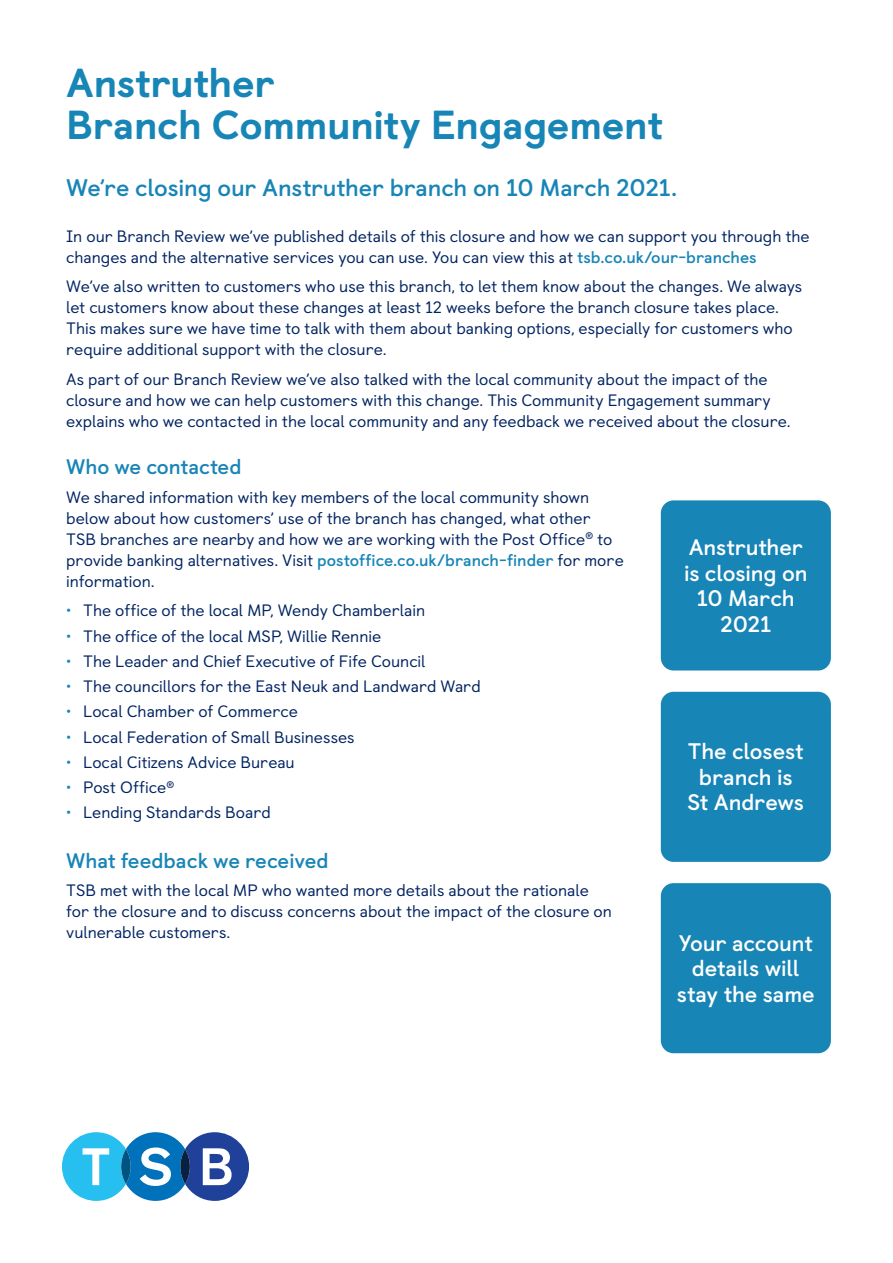
<style>
.page{position:relative;width:893px;height:1263px;background:#fff}
.page>*{position:absolute;margin:0;border:0;box-sizing:border-box;transform-origin:0 0}
.Page_Headline{font:800 40.5px/42px "TSB Castledown";letter-spacing:-.01em;color:#1885b7}
.X-Head{font:700 24px "TSB Castledown";letter-spacing:-.005em;color:#1885b7}
.PullOut_Header_15_17{font:700 22.5px/25.5px "TSB Castledown";letter-spacing:-.005em;color:#fff;text-align:center}
.Sub_Head_Bold_14_14{font:700 21px "TSB Castledown";color:#1885b7}
.Body_Copy_11_14{font:16.5px/21px "TSB Castledown";color:#002361}
.s1{font-weight:700;color:#1885b7}
.s2{color:#1885b7}
</style>
<div class="page">
<div style="left:661px;top:500px;width:170px;height:170px;background:#1885b7;border-radius:13px"></div>
<div style="left:661px;top:692px;width:170px;height:170px;background:#1885b7;border-radius:13px"></div>
<div style="left:661px;top:883px;width:170px;height:170px;background:#1885b7;border-radius:13px"></div>
<svg style="left:62px;top:1132px;width:187px;height:69px"></svg>
<p class="Page_Headline" style="left:66px;top:63px;width:598px">Anstruther<br>Branch Community Engagement</p>
<p class="X-Head" style="left:66px;top:173px;width:613px">We’re closing our Anstruther branch on 10 March 2021.</p>
<p class="Body_Copy_11_14" style="left:66px;top:226px;width:745px">In our Branch Review we’ve published details of this closure and how we can support you through the changes and the alternative services you can use. You can view this at <span class="s1">tsb.co.uk/our-branches</span></p>
<p class="Body_Copy_11_14" style="left:66px;top:276px;width:737px">We’ve also written to customers who use this branch, to let them know about the changes. We always let customers know about these changes at least 12 weeks before the branch closure takes place.<br>This makes sure we have time to talk with them about banking options, especially for customers who require additional support with the closure.</p>
<p class="Body_Copy_11_14" style="left:66px;top:369px;width:726px">As part of our Branch Review we’ve also talked with the local community about the impact of the closure and how we can help customers with this change. This Community Engagement summary explains who we contacted in the local community and any feedback we received about the closure.</p>
<p class="Sub_Head_Bold_14_14" style="left:66px;top:454px;width:177px">Who we contacted</p>
<p class="Body_Copy_11_14" style="left:66px;top:487px;width:559px">We shared information with key members of the local community shown below about how customers’ use of the branch has changed, what other TSB branches are nearby and how we are working with the Post Office<sup>®</sup> to provide banking alternatives. Visit <span class="s1">postoffice.co.uk/branch-finder</span> for more information.</p>
<p class="Body_Copy_11_14" style="left:66px;top:600px;width:360px"><span class="s2">•</span> The office of the local MP, Wendy Chamberlain</p>
<p class="Body_Copy_11_14" style="left:66px;top:625px;width:316px"><span class="s2">•</span> The office of the local MSP, Willie Rennie</p>
<p class="Body_Copy_11_14" style="left:66px;top:651px;width:361px"><span class="s2">•</span> The Leader and Chief Executive of Fife Council</p>
<p class="Body_Copy_11_14" style="left:66px;top:676px;width:416px"><span class="s2">•</span> The councillors for the East Neuk and Landward Ward</p>
<p class="Body_Copy_11_14" style="left:66px;top:701px;width:233px"><span class="s2">•</span> Local Chamber of Commerce</p>
<p class="Body_Copy_11_14" style="left:66px;top:726px;width:290px"><span class="s2">•</span> Local Federation of Small Businesses</p>
<p class="Body_Copy_11_14" style="left:66px;top:752px;width:230px"><span class="s2">•</span> Local Citizens Advice Bureau</p>
<p class="Body_Copy_11_14" style="left:66px;top:777px;width:109px"><span class="s2">•</span> Post Office<sup>®</sup></p>
<p class="Body_Copy_11_14" style="left:66px;top:802px;width:206px"><span class="s2">•</span> Lending Standards Board</p>
<p class="Sub_Head_Bold_14_14" style="left:66px;top:847px;width:264px">What feedback we received</p>
<p class="Body_Copy_11_14" style="left:66px;top:880px;width:547px">TSB met with the local MP who wanted more details about the rationale for the closure and to discuss concerns about the impact of the closure on vulnerable customers.</p>
<p class="PullOut_Header_15_17" style="left:684px;top:535px;width:125px">Anstruther is closing on<br>10 March<br>2021</p>
<p class="PullOut_Header_15_17" style="left:687px;top:739px;width:118px">The closest branch is<br>St Andrews</p>
<p class="PullOut_Header_15_17" style="left:677px;top:930px;width:139px">Your account details will stay the same</p>
</div>
